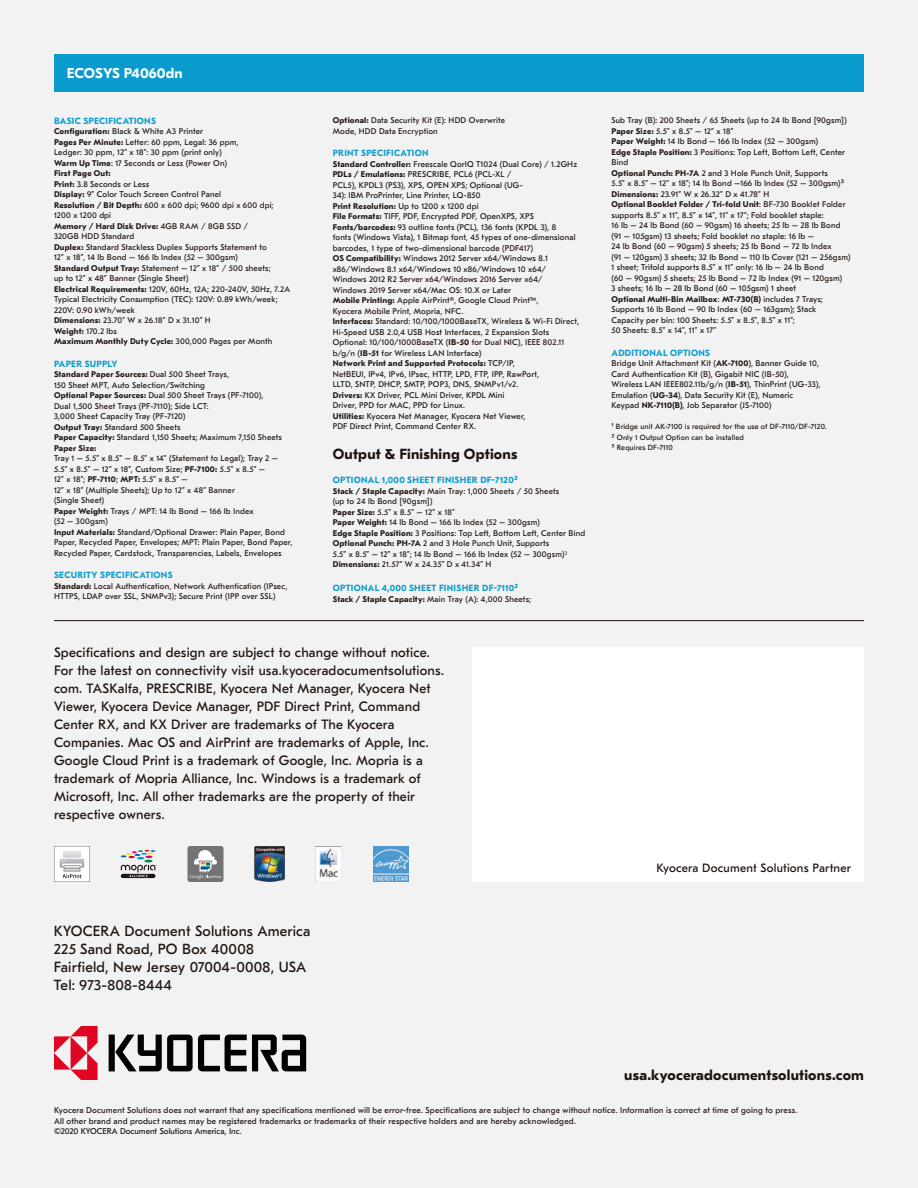
<style>
.page{position:relative;width:918px;height:1188px;background:#f2f2f2}
.page>*{position:absolute;margin:0;border:0;box-sizing:border-box;transform-origin:0 0}
.t1{font:14.7px/18px "GT Eesti Pro Text";letter-spacing:.01em;color:#1f1410}
.t2{font:700 14.7px "GT Eesti Pro Text";letter-spacing:.01em;color:#1f1410}
.t3{font:700 14.25px "GT Eesti Pro Text";letter-spacing:.005em;color:#fff}
.t4{font:13.5px/18px "GT Eesti Pro Text";letter-spacing:.01em;color:#1f1410}
.t5{font:12px "GT Eesti Pro Text";letter-spacing:.015em;color:#1f1410}
.t6{font:700 9px "GT Eesti Pro Text";letter-spacing:.03em;color:#0a9bcd}
.t7{font:8.4px/10.5px "GT Eesti Pro Text";letter-spacing:.02em;color:#1f1410}
.t8{font:8.25px/10.5px "GT Eesti Pro Text";letter-spacing:.02em;color:#1f1410}
.t9{font:7.5px/10.5px "GT Eesti Pro Text";letter-spacing:.02em;color:#1f1410}
.s1{font-weight:700}
</style>
<div class="page">
<div style="left:472px;top:647px;width:392px;height:235px;background:#fff"></div>
<svg style="left:109px;top:1035px;width:197px;height:36px"></svg>
<svg style="left:54px;top:1026px;width:44px;height:54px"></svg>
<hr style="left:54px;top:620px;width:810px;height:1px;background:#1f1410">
<svg style="left:54px;top:846px;width:36px;height:36px"></svg>
<img style="left:56px;top:849px;width:32px;height:23px">
<hr style="left:121px;top:874px;width:34px;height:4px;background:#1f1410;border-radius:2px">
<svg style="left:121px;top:850px;width:36px;height:27px"></svg>
<div style="left:188px;top:846px;width:36px;height:36px;background:#737274;border-radius:3px"></div>
<svg style="left:190px;top:850px;width:31px;height:29px"></svg>
<img style="left:254px;top:846px;width:31px;height:36px">
<img style="left:315px;top:846px;width:27px;height:36px">
<img style="left:373px;top:846px;width:35px;height:36px">
<div style="left:54px;top:54px;width:810px;height:37px;background:#0a9bcd"></div>
<h2 class="t3" style="left:67px;top:65px;width:117px">ECOSYS P4060dn</h2>
<p class="t6" style="left:54px;top:116px;width:103px">BASIC SPECIFICATIONS</p>
<p class="t8" style="left:54px;top:126px;width:238px"><span class="s1">Configuration:</span> Black &amp; White A3 Printer<br><span class="s1">Pages Per Minute:</span> Letter: 60 ppm, Legal: 36 ppm,<br>Ledger: 30 ppm, 12” x 18”: 30 ppm (print only)<br><span class="s1">Warm Up Time</span>: 17 Seconds or Less (Power On)<br><span class="s1">First Page Out:<br>Print:</span> 3.8 Seconds or Less<br><span class="s1">Display:</span> 9” Color Touch Screen Control Panel<br><span class="s1">Resolution / Bit Depth:</span> 600 x 600 dpi; 9600 dpi x 600 dpi; 1200 x 1200 dpi<br><span class="s1">Memory / Hard Disk Drive:</span> 4GB RAM / 8GB SSD /<br>320GB HDD Standard<br><span class="s1">Duplex:</span> Standard Stackless Duplex Supports Statement to<br>12” x 18”, 14 lb Bond – 166 lb Index (52 – 300gsm)<br><span class="s1">Standard Output Tray:</span> Statement – 12” x 18” / 500 sheets;<br>up to 12” x 48” Banner (Single Sheet)<br><span class="s1">Electrical Requirements:</span> 120V, 60Hz, 12A; 220-240V, 50Hz, 7.2A Typical Electricity Consumption (TEC): 120V: 0.89 kWh/week; 220V: 0.90 kWh/week<br><span class="s1">Dimensions:</span> 23.70” W x 26.18” D x 31.10” H<br><span class="s1">Weight:</span> 170.2 lbs<br><span class="s1">Maximum Monthly Duty Cycle:</span> 300,000 Pages per Month</p>
<p class="t6" style="left:54px;top:359px;width:65px">PAPER SUPPLY</p>
<p class="t8" style="left:54px;top:369px;width:229px"><span class="s1">Standard Paper Sources:</span> Dual 500 Sheet Trays,<br>150 Sheet MPT, Auto Selection/Switching<br><span class="s1">Optional Paper Sources:</span> Dual 500 Sheet Trays (PF-7100), Dual 1,500 Sheet Trays (PF-7110); Side LCT:<br>3,000 Sheet Capacity Tray (PF-7120)<br><span class="s1">Output Tray:</span> Standard 500 Sheets<br><span class="s1">Paper Capacity:</span> Standard 1,150 Sheets; Maximum 7,150 Sheets <span class="s1">Paper Size:</span></p>
<p class="t8" style="left:54px;top:453px;width:240px">Tray 1 – 5.5” x 8.5” – 8.5” x 14” (Statement to Legal); Tray 2 – 5.5” x 8.5” – 12” x 18”, Custom Size; <span class="s1">PF-7100:</span> 5.5” x 8.5” –<br>12” x 18”; <span class="s1">PF-7110</span>; <span class="s1">MPT:</span> 5.5” x 8.5” –<br>12” x 18” (Multiple Sheets); Up to 12” x 48” Banner<br>(Single Sheet)<br><span class="s1">Paper Weight:</span> Trays / MPT: 14 lb Bond – 166 lb Index<br>(52 – 300gsm)<br><span class="s1">Input Materials:</span> Standard/Optional Drawer: Plain Paper, Bond Paper, Recycled Paper, Envelopes; MPT: Plain Paper, Bond Paper, Recycled Paper, Cardstock, Transparencies, Labels, Envelopes</p>
<p class="t6" style="left:54px;top:570px;width:120px">SECURITY SPECIFICATIONS</p>
<p class="t8" style="left:54px;top:581px;width:235px"><span class="s1">Standard:</span> Local Authentication, Network Authentication (IPsec,<br>HTTPS, LDAP over SSL, SNMPv3); Secure Print (IPP over SSL)</p>
<p class="t8" style="left:333px;top:115px;width:174px"><span class="s1">Optional:</span> Data Security Kit (E): HDD Overwrite<br>Mode, HDD Data Encryption</p>
<p class="t6" style="left:333px;top:148px;width:97px">PRINT SPECIFICATION</p>
<p class="t8" style="left:333px;top:159px;width:248px"><span class="s1">Standard Controller:</span> Freescale QorIQ T1024 (Dual Core) / 1.2GHz <span class="s1">PDLs / Emulations:</span> PRESCRIBE, PCL6 (PCL-XL /<br>PCL5), KPDL3 (PS3), XPS, OPEN XPS; Optional (UG-<br>34): IBM ProPrinter, Line Printer, LQ-850<br><span class="s1">Print Resolution:</span> Up to 1200 x 1200 dpi<br><span class="s1">File Formats:</span> TIFF, PDF, Encrypted PDF, OpenXPS, XPS <span class="s1">Fonts/barcodes:</span> 93 outline fonts (PCL), 136 fonts (KPDL 3), 8<br>fonts (Windows Vista), 1 Bitmap font, 45 types of one-dimensional barcodes, 1 type of two-dimensional barcode (PDF417)<br><span class="s1">OS Compatibility:</span> Windows 2012 Server x64/Windows 8.1 x86/Windows 8.1 x64/Windows 10 x86/Windows 10 x64/ Windows 2012 R2 Server x64/Windows 2016 Server x64/<br>Windows 2019 Server x64/Mac OS: 10.X or Later<br><span class="s1">Mobile Printing:</span> Apple AirPrint®, Google Cloud Print™,<br>Kyocera Mobile Print, Mopria, NFC.<br><span class="s1">Interfaces:</span> Standard: 10/100/1000BaseTX, Wireless &amp; Wi-Fi Direct, Hi-Speed USB 2.0,4 USB Host Interfaces, 2 Expansion Slots Optional: 10/100/1000BaseTX (<span class="s1">IB-50</span> for Dual NIC), IEEE 802.11 b/g/n (<span class="s1">IB-51</span> for Wireless LAN Interface)<br><span class="s1">Network Print and Supported Protocols:</span> TCP/IP,<br>NetBEUI, IPv4, IPv6, IPsec, HTTP, LPD, FTP, IPP, RawPort,<br>LLTD, SNTP, DHCP, SMTP, POP3, DNS, SNMPv1/v2.<br><span class="s1">Drivers:</span> KX Driver, PCL Mini Driver, KPDL Mini<br>Driver, PPD for MAC, PPD for Linux.<br><span class="s1">Utilities:</span> Kyocera Net Manager, Kyocera Net Viewer,<br>PDF Direct Print, Command Center RX.</p>
<h1 class="t2" style="left:333px;top:446px;width:186px">Output &amp; Finishing Options</h1>
<p class="t6" style="left:333px;top:475px;width:187px">OPTIONAL 1,000 SHEET FINISHER DF-7120²</p>
<p class="t8" style="left:333px;top:486px;width:254px"><span class="s1">Stack / Staple Capacity:</span> Main Tray: 1,000 Sheets / 50 Sheets<br>(up to 24 lb Bond [90gsm])<br><span class="s1">Paper Size:</span> 5.5” x 8.5” – 12” x 18”<br><span class="s1">Paper Weight:</span> 14 lb Bond – 166 lb Index (52 – 300gsm)<br><span class="s1">Edge Staple Position:</span> 3 Positions: Top Left, Bottom Left, Center Bind <span class="s1">Optional Punch: PH-7A</span> 2 and 3 Hole Punch Unit, Supports<br>5.5” x 8.5” – 12” x 18”; 14 lb Bond – 166 lb Index (52 – 300gsm)3<br><span class="s1">Dimensions:</span> 21.57” W x 24.35” D x 41.34” H</p>
<p class="t6" style="left:333px;top:583px;width:187px">OPTIONAL 4,000 SHEET FINISHER DF-7110²</p>
<p class="t8" style="left:333px;top:594px;width:200px"><span class="s1">Stack / Staple Capacity:</span> Main Tray (A): 4,000 Sheets;</p>
<p class="t4" style="left:54px;top:644px;width:392px">Specifications and design are subject to change without notice.<br>For the latest on connectivity visit usa.kyoceradocumentsolutions. com. TASKalfa, PRESCRIBE, Kyocera Net Manager, Kyocera Net Viewer, Kyocera Device Manager, PDF Direct Print, Command Center RX, and KX Driver are trademarks of The Kyocera Companies. Mac OS and AirPrint are trademarks of Apple, Inc.<br>Google Cloud Print is a trademark of Google, Inc. Mopria is a trademark of Mopria Alliance, Inc. Windows is a trademark of Microsoft, Inc. All other trademarks are the property of their respective owners.</p>
<h1 class="t1" style="left:54px;top:922px;width:258px">KYOCERA Document Solutions America<br>225 Sand Road, PO Box 40008<br>Fairfield, New Jersey 07004-0008, USA<br>Tel: 973-808-8444</h1>
<p class="t8" style="left:612px;top:115px;width:241px">Sub Tray (B): 200 Sheets / 65 Sheets (up to 24 lb Bond [90gsm])<br><span class="s1">Paper Size:</span> 5.5” x 8.5” – 12” x 18”<br><span class="s1">Paper Weight:</span> 14 lb Bond – 166 lb Index (52 – 300gsm)<br><span class="s1">Edge Staple Position:</span> 3 Positions: Top Left, Bottom Left, Center Bind<br><span class="s1">Optional Punch: PH-7A</span> 2 and 3 Hole Punch Unit, Supports<br>5.5” x 8.5” – 12” x 18”; 14 lb Bond –166 lb Index (52 – 300gsm)³<br><span class="s1">Dimensions:</span> 23.91” W x 26.32” D x 41.78” H<br><span class="s1">Optional Booklet Folder / Tri-fold Unit</span>: BF-730 Booklet Folder supports 8.5” x 11”, 8.5” x 14”, 11” x 17”; Fold booklet staple:<br>16 lb – 24 lb Bond (60 – 90gsm) 16 sheets; 25 lb – 28 lb Bond (91 – 105gsm) 13 sheets; Fold booklet no staple: 16 lb –<br>24 lb Bond (60 – 90gsm) 5 sheets; 25 lb Bond – 72 lb Index<br>(91 – 120gsm) 3 sheets; 32 lb Bond – 110 lb Cover (121 – 256gsm)<br>1 sheet; Trifold supports 8.5” x 11” only: 16 lb – 24 lb Bond<br>(60 – 90gsm) 5 sheets; 25 lb Bond – 72 lb Index (91 – 120gsm)<br>3 sheets; 16 lb – 28 lb Bond (60 – 105gsm) 1 sheet<br><span class="s1">Optional Multi-Bin Mailbox</span>: <span class="s1">MT-730(B)</span> includes 7 Trays; Supports 16 lb Bond – 90 lb Index (60 – 163gsm); Stack Capacity per bin: 100 Sheets: 5.5” x 8.5”, 8.5” x 11”;<br>50 Sheets: 8.5” x 14”, 11” x 17”</p>
<p class="t6" style="left:612px;top:348px;width:100px">ADDITIONAL OPTIONS</p>
<p class="t8" style="left:612px;top:358px;width:210px">Bridge Unit Attachment Kit (<span class="s1">AK-7100</span>), Banner Guide 10, Card Authentication Kit (B), Gigabit NIC (IB-50), Wireless LAN IEEE802.11b/g/n (<span class="s1">IB-51</span>), ThinPrint (UG-33), Emulation (<span class="s1">UG-34</span>), Data Security Kit (E), Numeric Keypad <span class="s1">NK-7110(B)</span>, Job Separator (JS-7100)</p>
<p class="t9" style="left:612px;top:422px;width:217px">¹ Bridge unit AK-7100 is required for the use of DF-7110/DF-7120.<br>² Only 1 Output Option can be installed<br>³ Requires DF-7110</p>
<h3 class="t5" style="left:656px;top:861px;width:196px">Kyocera Document Solutions Partner</h3>
<h1 class="t2" style="left:624px;top:1067px;width:241px">usa.kyoceradocumentsolutions.com</h1>
<p class="t7" style="left:54px;top:1105px;width:745px">Kyocera Document Solutions does not warrant that any specifications mentioned will be error-free. Specifications are subject to change without notice. Information is correct at time of going to press.<br>All other brand and product names may be registered trademarks or trademarks of their respective holders and are hereby acknowledged.<br>©2020 KYOCERA Document Solutions America, Inc.</p>
</div>
